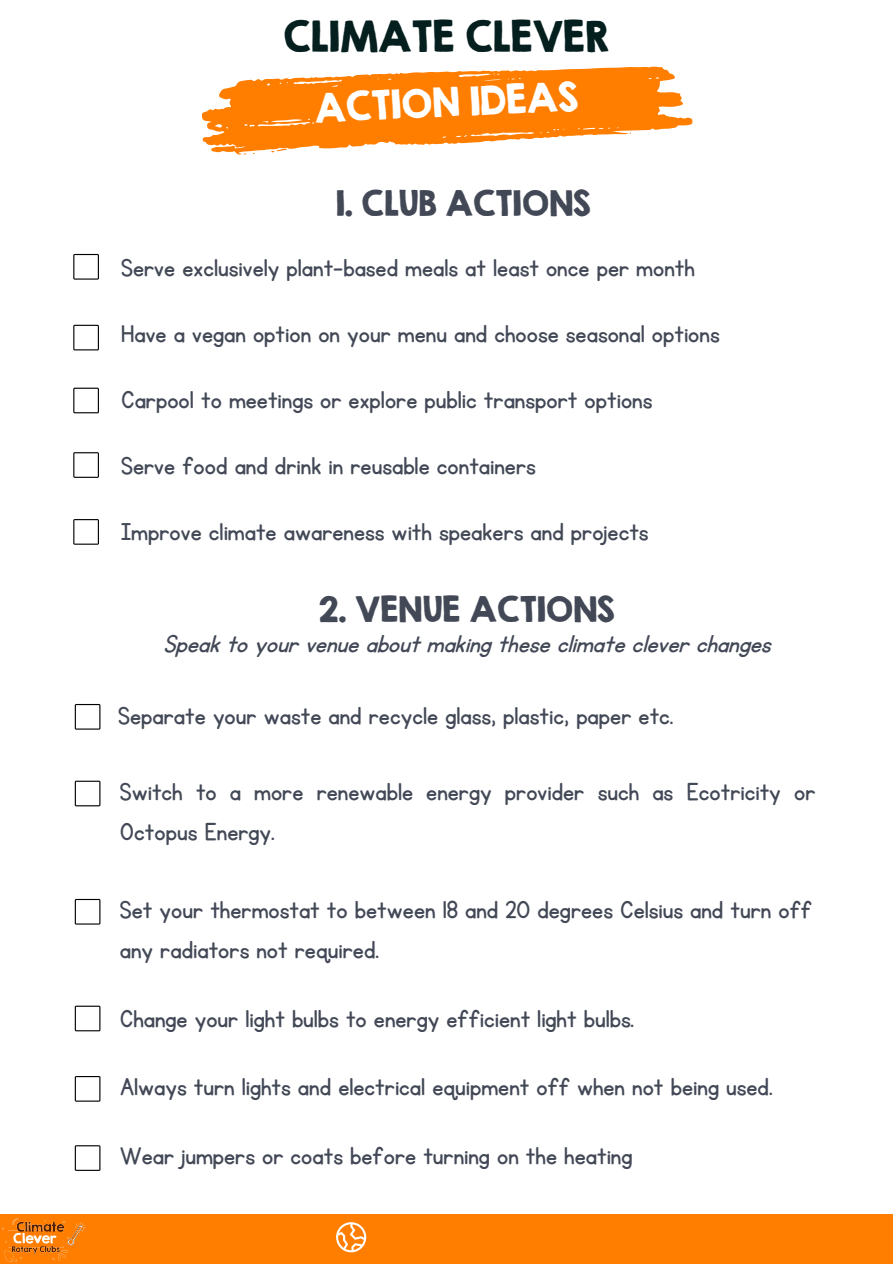
<style>
.page{position:relative;width:893px;height:1264px;background:#fff}
.page>*{position:absolute;margin:0;border:0;box-sizing:border-box;transform-origin:0 0}
.t1{font:38.25px "KG Second Chances Solid";color:#041f1e}
.t2{font:35.85px "KG Second Chances Solid";color:#fff}
.t3{font:31.5px "KG Second Chances Solid";color:#424856}
.t4{font:28.5px/39.3px "KG Primary Penmanship";color:#424856}
.t5{font:italic 28.5px "KG Primary Penmanship";color:#424856}
</style>
<div class="page">
<div style="left:0;top:1213px;width:892px;height:50px;background:#ff7e00"></div>
<svg style="left:336px;top:1222px;width:30px;height:30px"></svg>
<img style="left:2px;top:1218px;width:83px;height:44px">
<svg style="left:202px;top:66px;width:491px;height:89px;fill:#ff7e00"></svg>
<svg style="left:271px;top:148px;width:16px;height:5px"></svg>
<svg style="left:73px;top:254px;width:26px;height:25px"></svg>
<svg style="left:73px;top:325px;width:26px;height:25px"></svg>
<svg style="left:73px;top:387px;width:26px;height:26px"></svg>
<svg style="left:73px;top:519px;width:26px;height:25px"></svg>
<svg style="left:75px;top:704px;width:25px;height:25px"></svg>
<svg style="left:75px;top:780px;width:25px;height:26px"></svg>
<svg style="left:75px;top:898px;width:25px;height:26px"></svg>
<svg style="left:75px;top:1005px;width:25px;height:26px"></svg>
<svg style="left:75px;top:1076px;width:25px;height:25px"></svg>
<svg style="left:75px;top:1145px;width:25px;height:25px"></svg>
<svg style="left:73px;top:452px;width:26px;height:26px"></svg>
<p class="t1" style="left:284px;top:12px;width:327px">CLIMATE CLEVER</p>
<p class="t2" style="left:314px;top:84px;width:265px;rotate:-2deg">ACTION IDEAS</p>
<p class="t3" style="left:336px;top:183px;width:256px">1. CLUB ACTIONS</p>
<p class="t4" style="left:121px;top:249px;width:575px">Serve exclusively plant-based meals at least once per month</p>
<p class="t4" style="left:121px;top:315px;width:600px">Have a vegan option on your menu and choose seasonal options</p>
<p class="t4" style="left:121px;top:381px;width:532px">Carpool to meetings or explore public transport options</p>
<p class="t4" style="left:121px;top:447px;width:416px">Serve food and drink in reusable containers</p>
<p class="t4" style="left:121px;top:512px;width:529px">Improve climate awareness with speakers and projects</p>
<p class="t3" style="left:319px;top:589px;width:297px">2. VENUE ACTIONS</p>
<p class="t5" style="left:163px;top:629px;width:616px">Speaktoyourvenueaboutmakingtheseclimatecleverchanges</p>
<p class="t4" style="left:118px;top:696px;width:556px">Separate your waste and recycle glass, plastic, paper etc.</p>
<p class="t4" style="left:120px;top:773px;width:697px">Switch to a more renewable energy provider such as Ecotricity or<br>Octopus Energy.</p>
<p class="t4" style="left:120px;top:891px;width:693px">Set your thermostat to between 18 and 20 degrees Celsius and turn off any radiators not required.</p>
<p class="t4" style="left:120px;top:999px;width:515px">Change your light bulbs to energy efficient light bulbs.</p>
<p class="t4" style="left:120px;top:1068px;width:654px">Always turn lights and electrical equipment off when not being used.</p>
<p class="t4" style="left:120px;top:1136px;width:514px">Wear jumpers or coats before turning on the heating</p>
</div>
